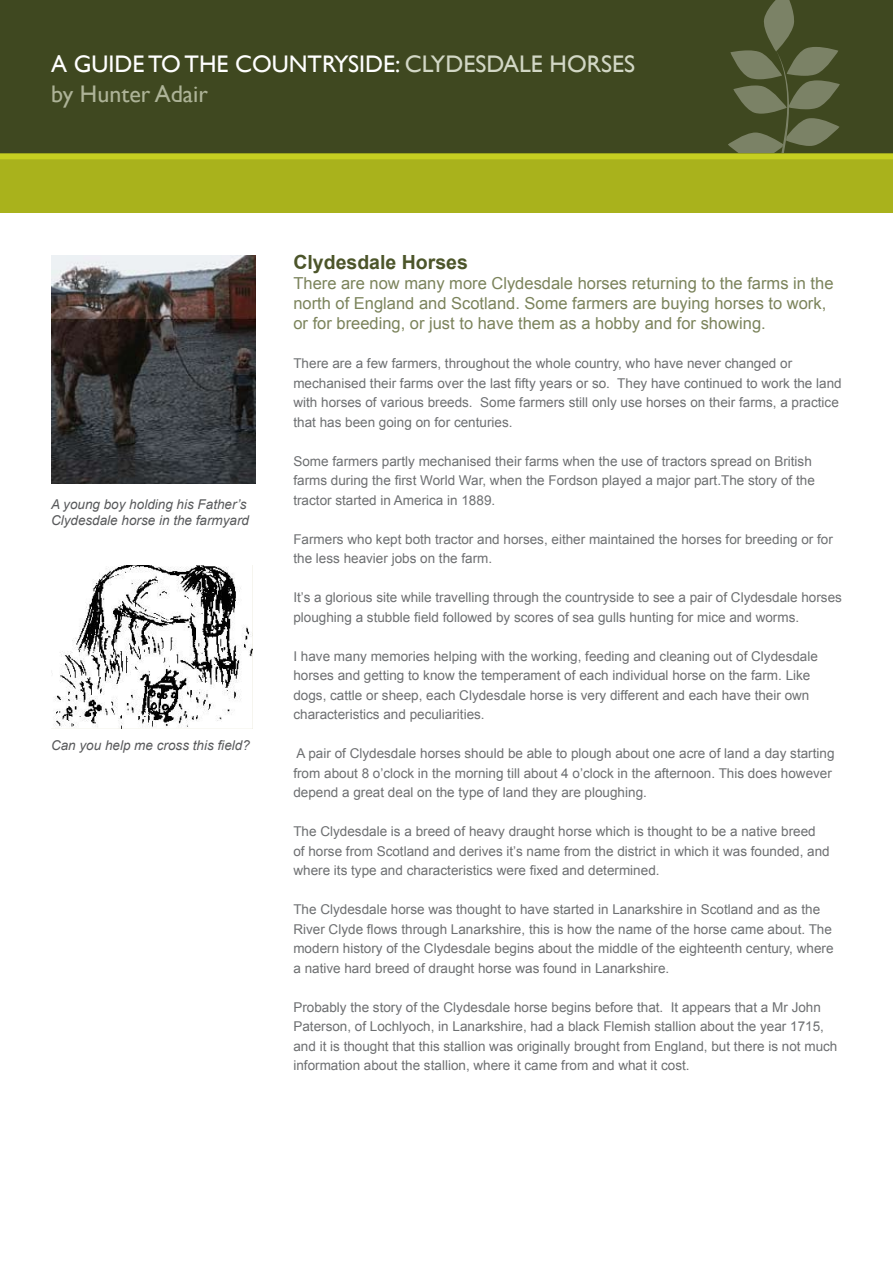
<style>
.page{position:relative;width:893px;height:1263px;background:#fff}
.page>*{position:absolute;margin:0;border:0;box-sizing:border-box;transform-origin:0 0}
.t1{font:24px/30px "Gill Sans";color:#fff}
.t2{font:700 19.5px "Arial";color:#4c552a}
.t3{font:16.5px/19.8px "Arial";color:#7b835b}
.t4{font:13.5px/19.5px "Arial";color:#6d6f71}
.t5{font:italic 13.5px/16.2px "Arial";color:#58595b}
.s1{color:#d2d7c5}
.s2{color:#adb397}
</style>
<div class="page">
<div style="left:0;top:0;width:893px;height:157px;background:#3f4820"></div>
<div style="left:0;top:157px;width:893px;height:56px;background:#a9b21c"></div>
<div style="left:0;top:153px;width:893px;height:6px;background:#c6cf21"></div>
<svg style="left:728px;top:0;width:112px;height:152px"></svg>
<img style="left:51px;top:255px;width:204px;height:229px">
<img style="left:51px;top:566px;width:202px;height:163px">
<h1 class="t1" style="left:51px;top:49px;width:586px">A GUIDE TO THE COUNTRYSIDE: <span class="s1">CLYDESDALE HORSES </span><span class="s2">by Hunter Adair</span></h1>
<p class="t5" style="left:51px;top:496px;width:200px">A young boy holding his Father’s<br>Clydesdale horse in the farmyard</p>
<p class="t5" style="left:51px;top:737px;width:200px">Can you help me cross this field?</p>
<h2 class="t2" style="left:293px;top:252px;width:176px">Clydesdale Horses</h2>
<p class="t3" style="left:293px;top:273px;width:542px">There are now many more Clydesdale horses returning to the farms in the north of England and Scotland. Some farmers are buying horses to work, or for breeding, or just to have them as a hobby and for showing.</p>
<p class="t4" style="left:293px;top:354px;width:550px">There are a few farmers, throughout the whole country, who have never changed or mechanised their farms over the last fifty years or so. They have continued to work the land with horses of various breeds. Some farmers still only use horses on their farms, a practice that has been going on for centuries.</p>
<p class="t4" style="left:293px;top:451px;width:523px">Some farmers partly mechanised their farms when the use of tractors spread on British farms during the first World War, when the Fordson played a major part.The story of the tractor started in America in 1889.</p>
<p class="t4" style="left:293px;top:529px;width:541px">Farmers who kept both tractor and horses, either maintained the horses for breeding or for the less heavier jobs on the farm.</p>
<p class="t4" style="left:293px;top:587px;width:550px">It’s a glorious site while travelling through the countryside to see a pair of Clydesdale horses ploughing a stubble field followed by scores of sea gulls hunting for mice and worms.</p>
<p class="t4" style="left:293px;top:646px;width:526px">I have many memories helping with the working, feeding and cleaning out of Clydesdale horses and getting to know the temperament of each individual horse on the farm. Like dogs, cattle or sheep, each Clydesdale horse is very different and each have their own characteristics and peculiarities.</p>
<p class="t4" style="left:293px;top:743px;width:543px">A pair of Clydesdale horses should be able to plough about one acre of land a day starting from about 8 o’clock in the morning till about 4 o’clock in the afternoon. This does however depend a great deal on the type of land they are ploughing.</p>
<p class="t4" style="left:293px;top:821px;width:538px">The Clydesdale is a breed of heavy draught horse which is thought to be a native breed of horse from Scotland and derives it’s name from the district in which it was founded, and where its type and characteristics were fixed and determined.</p>
<p class="t4" style="left:293px;top:899px;width:542px">The Clydesdale horse was thought to have started in Lanarkshire in Scotland and as the River Clyde flows through Lanarkshire, this is how the name of the horse came about. The modern history of the Clydesdale begins about the middle of the eighteenth century, where a native hard breed of draught horse was found in Lanarkshire.</p>
<p class="t4" style="left:293px;top:997px;width:546px">Probably the story of the Clydesdale horse begins before that. It appears that a Mr John Paterson, of Lochlyoch, in Lanarkshire, had a black Flemish stallion about the year 1715, and it is thought that this stallion was originally brought from England, but there is not much information about the stallion, where it came from and what it cost.</p>
</div>
